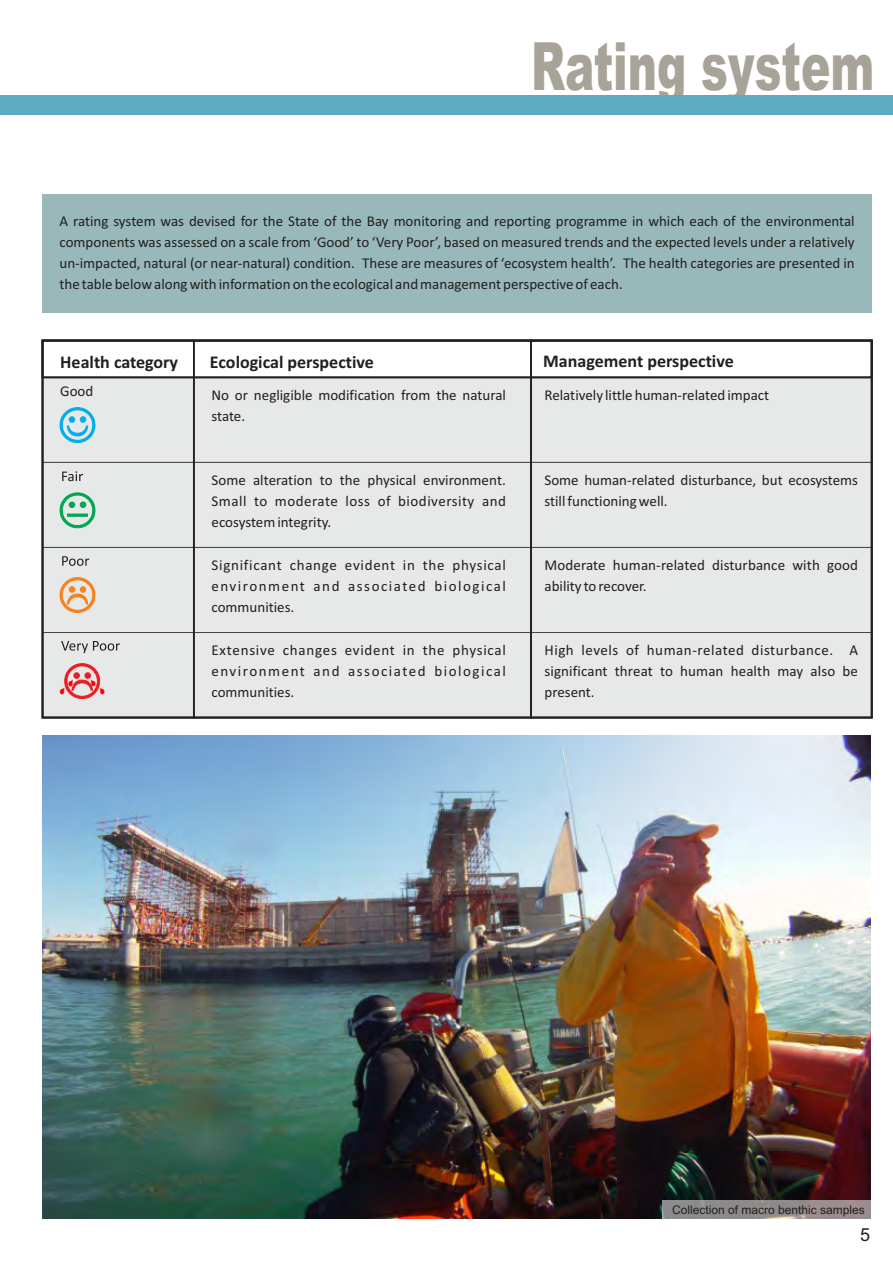
<style>
.page{position:relative;width:893px;height:1263px;background:#fff}
.page>*{position:absolute;margin:0;border:0;box-sizing:border-box;transform-origin:0 0}
.t1{font:900 66.6px "Arial";color:#a8a399;scale:.66 1}
.t2{font:700 18px "Calibri";color:#231f20}
.t3{font:18px "Arial";color:#231f20}
.t4{font:15px/20.9px "Calibri";color:#231f20;text-align:justify}
.t5{font:12px "Arial";color:#231f20}
</style>
<div class="page">
<img style="left:43px;top:735px;width:828px;height:484px">
<div style="left:43px;top:195px;width:829px;height:118px;background:#99b8ba"></div>
<div style="left:533px;top:379px;width:340px;height:340px;background:#e7e8e8"></div>
<svg style="left:533px;top:339px;width:340px;height:40px"></svg>
<svg style="left:41px;top:339px;width:151px;height:380px;background:#dfe0e0"></svg>
<svg style="left:192px;top:339px;width:341px;height:380px;background:#e1e2e2"></svg>
<img style="left:663px;top:1200px;width:208px;height:19px">
<div style="left:0;top:95px;width:893px;height:20px;background:#5cabc2"></div>
<svg style="left:60px;top:407px;width:35px;height:35px"></svg>
<svg style="left:60px;top:492px;width:35px;height:36px"></svg>
<svg style="left:60px;top:577px;width:35px;height:35px"></svg>
<div style="left:59px;top:663px;width:46px;height:35px;background:#e7e8e8"></div>
<h1 class="t1" style="left:531px;top:42px;width:522px">Rating system</h1>
<p class="t4" style="left:60px;top:212px;width:797px">A rating system was devised for the State of the Bay monitoring and reporting programme in which each of the environmental components was assessed on a scale from ‘Good’ to ‘Very Poor’, based on measured trends and the expected levels under a relatively un-impacted, natural (or near-natural) condition. These are measures of ‘ecosystem health’. The health categories are presented in the table below along with information on the ecological and management perspective of each.</p>
<p class="t2" style="left:60px;top:354px;width:119px">Health category</p>
<p class="t2" style="left:210px;top:354px;width:165px">Ecological perspective</p>
<p class="t2" style="left:543px;top:354px;width:192px">Management perspective</p>
<p class="t4" style="left:212px;top:386px;width:296px">No or negligible modification from the natural state.</p>
<p class="t4" style="left:60px;top:382px;width:35px">Good</p>
<p class="t4" style="left:544px;top:386px;width:226px">Relatively little human-related impact</p>
<p class="t4" style="left:212px;top:471px;width:296px">Some alteration to the physical environment.<br>Small to moderate loss of biodiversity and ecosystem integrity.</p>
<p class="t4" style="left:212px;top:556px;width:296px">Significant change evident in the physical environment and associated biological communities.</p>
<p class="t4" style="left:212px;top:641px;width:296px">Extensive changes evident in the physical environment and associated biological communities.</p>
<p class="t4" style="left:544px;top:471px;width:315px">Some human-related disturbance, but ecosystems still functioning well.</p>
<p class="t4" style="left:544px;top:556px;width:315px">Moderate human-related disturbance with good ability to recover.</p>
<p class="t4" style="left:544px;top:641px;width:315px">High levels of human-related disturbance. A significant threat to human health may also be present.</p>
<p class="t5" style="left:672px;top:1205px;width:194px">Collection of macro benthic samples</p>
<p class="t3" style="left:860px;top:1228px;width:12px">5</p>
</div>
